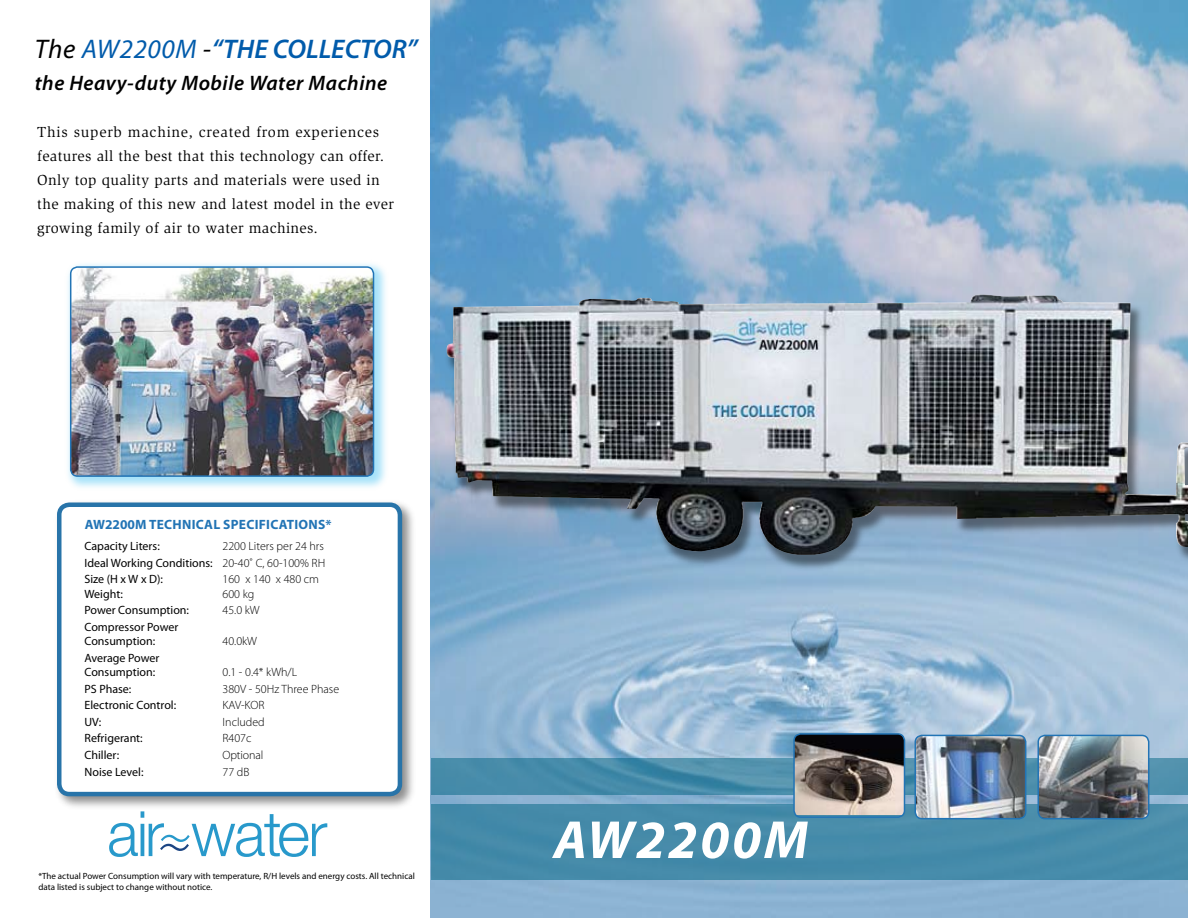
<style>
.page{position:relative;width:1188px;height:918px;background:#fff}
.page>*{position:absolute;margin:0;border:0;box-sizing:border-box;transform-origin:0 0}
.t1{font:italic 700 54px "Myriad Pro";letter-spacing:.05em;color:#fff}
.t2{font:italic 600 27px "Myriad Pro";color:#005bab}
.t3{font:italic 600 21px "Myriad Pro";letter-spacing:.025em;color:#000}
.t4{font:15px/24px "Slimbach";letter-spacing:.025em;color:#000}
.t5{font:700 13.5px "Myriad Pro";letter-spacing:.02em;color:#2274b5}
.t6{font:300 12px/16.5px "Myriad Pro";color:#000;text-align:justify}
.t7{font:12px/14.4px "Myriad Pro";color:#000}
.t8{font:9px/10.8px "Myriad Pro";color:#000}
.s1{font-weight:400;color:#000}
.s2{font-weight:400}
</style>
<div class="page">
<img style="left:430px;top:0;width:758px;height:918px">
<svg style="left:109px;top:811px;width:218px;height:46px"></svg>
<svg style="left:431px;top:758px;width:757px;height:37px;background:#488caa"></svg>
<div style="left:431px;top:805px;width:757px;height:75px;background:#468baa"></div>
<img style="left:794px;top:734px;width:110px;height:81px">
<div style="left:793px;top:733px;width:112px;height:85px;border:2px solid #2274b5;border-radius:7px"></div>
<img style="left:915px;top:735px;width:111px;height:84px;border-radius:7px">
<div style="left:914px;top:735px;width:112px;height:84px;border:2px solid #2274b5;border-radius:7px"></div>
<img style="left:1039px;top:735px;width:110px;height:84px;border-radius:7px">
<div style="left:1037px;top:735px;width:112px;height:84px;border:2px solid #2274b5;border-radius:7px"></div>
<div style="left:444px;top:294px;width:744px;height:279px;background:#000;opacity:.45"></div>
<img style="left:446px;top:293px;width:742px;height:263px">
<div style="left:63px;top:259px;width:327px;height:234px;background:#00adef;opacity:.35"></div>
<img style="left:71px;top:267px;width:303px;height:209px;border-radius:7px">
<div style="left:70px;top:266px;width:304px;height:211px;border:2px solid #2274b5;border-radius:7px"></div>
<div style="left:53px;top:498px;width:363px;height:313px;background:#000;opacity:.45"></div>
<div style="left:59px;top:505px;width:341px;height:289px;background:#fff;border-radius:10px"></div>
<div style="left:57px;top:502px;width:345px;height:294px;border:4px solid #2874a9;border-radius:10px"></div>
<h2 class="t2" style="left:35px;top:32px;width:384px"><span class="s1">The</span> <span class="s2">AW2200M</span> <span class="s1">-</span>“THE COLLECTOR”</h2>
<h3 class="t3" style="left:35px;top:69px;width:354px">the Heavy-duty Mobile Water Machine</h3>
<p class="t4" style="left:37px;top:120px;width:358px">This superb machine, created from experiences features all the best that this technology can offer.<br>Only top quality parts and materials were used in the making of this new and latest model in the ever growing family of air to water machines.</p>
<p class="t5" style="left:85px;top:516px;width:249px">AW2200M TECHNICAL SPECIFICATIONS*</p>
<p class="t7" style="left:85px;top:539px;width:77px">Capacity Liters:</p>
<p class="t6" style="left:85px;top:538px;width:242px;text-indent:138px">2200 Liters per 24 hrs <span class="s2">Ideal Working Conditions:</span> 20-40˚ C, 60-100% RH <span class="s2">Size (H x W x D):</span></p>
<p class="t6" style="left:223px;top:571px;width:98px">160 x 140 x 480 cm</p>
<p class="t7" style="left:85px;top:586px;width:40px">Weight:</p>
<p class="t6" style="left:223px;top:585px;width:33px">600 kg</p>
<p class="t7" style="left:85px;top:603px;width:106px">Power Consumption:</p>
<p class="t6" style="left:223px;top:602px;width:39px">45.0 kW</p>
<p class="t7" style="left:85px;top:619px;width:95px">Compressor Power<br>Consumption:</p>
<p class="t6" style="left:223px;top:633px;width:36px">40.0kW</p>
<p class="t7" style="left:85px;top:650px;width:76px">Average Power<br>Consumption:</p>
<p class="t6" style="left:223px;top:664px;width:76px">0.1 - 0.4* kWh/L</p>
<p class="t7" style="left:85px;top:681px;width:48px">PS Phase:</p>
<p class="t6" style="left:223px;top:680px;width:118px">380V - 50Hz Three Phase</p>
<p class="t7" style="left:85px;top:698px;width:93px">Electronic Control:</p>
<p class="t6" style="left:223px;top:697px;width:44px">KAV-KOR</p>
<p class="t7" style="left:85px;top:714px;width:18px">UV:</p>
<p class="t6" style="left:223px;top:713px;width:44px">Included</p>
<p class="t7" style="left:85px;top:731px;width:60px">Refrigerant:</p>
<p class="t6" style="left:223px;top:730px;width:30px">R407c</p>
<p class="t7" style="left:85px;top:748px;width:36px">Chiller:</p>
<p class="t6" style="left:223px;top:747px;width:42px">Optional</p>
<p class="t7" style="left:85px;top:764px;width:61px">Noise Level:</p>
<p class="t6" style="left:223px;top:763px;width:28px">77 dB</p>
<p class="t8" style="left:38px;top:871px;width:378px">*The actual Power Consumption will vary with temperature, R/H levels and energy costs. All technical data listed is subject to change without notice.</p>
<h1 class="t1" style="left:554px;top:805px;width:256px">AW2200M</h1>
</div>
